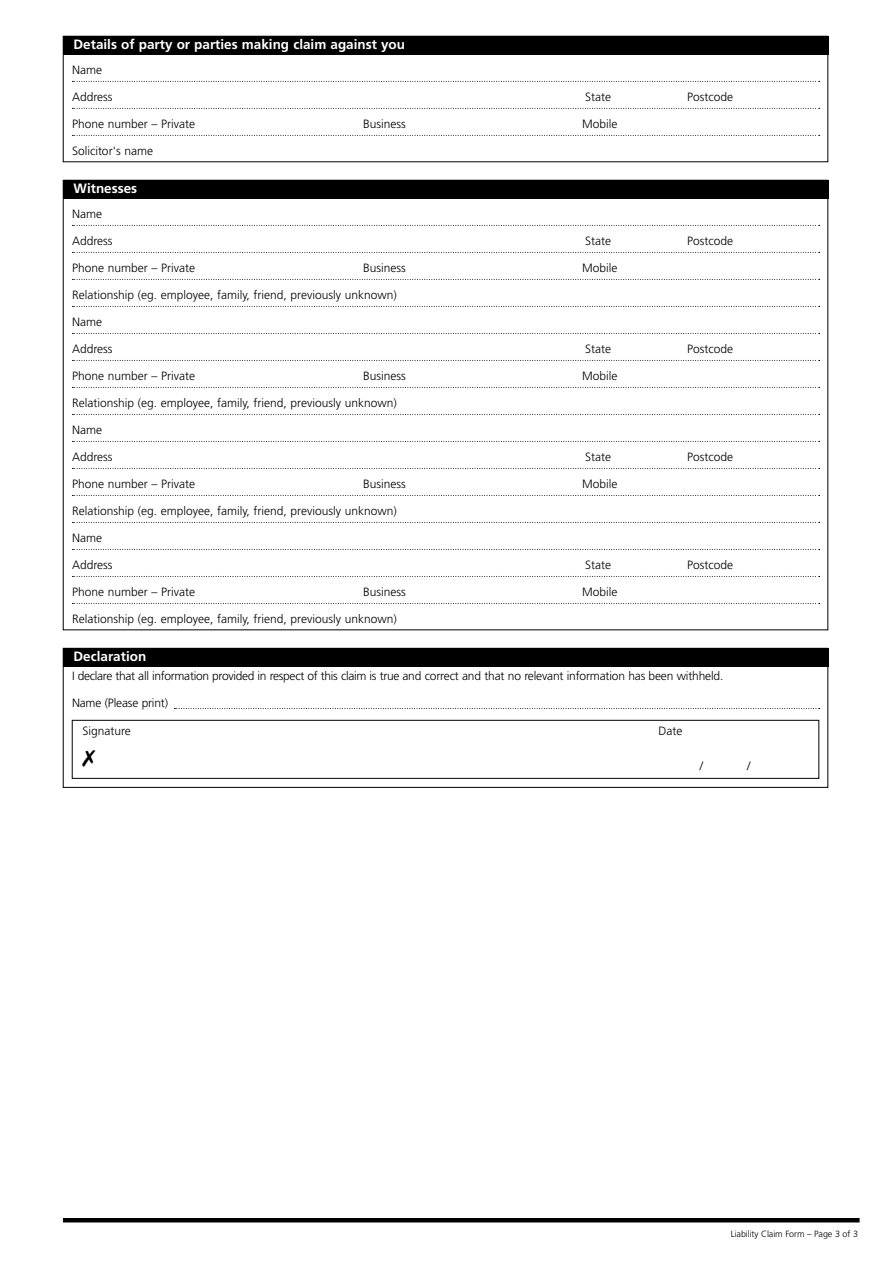
<style>
.page{position:relative;width:893px;height:1263px;background:#fff}
.page>*{position:absolute;margin:0;border:0;box-sizing:border-box;transform-origin:0 0}
.t1{font:700 13.5px "Frutiger";color:#fff}
.t2{font:300 12px "Frutiger";color:#000}
.t3{font:300 12px "Frutiger";letter-spacing:-.025em;color:#000}
.t4{font:300 9px "Frutiger";letter-spacing:-.01em;color:#000}
</style>
<div class="page">
<hr style="left:63px;top:1218px;width:797px;height:4px;background:#000">
<div style="left:72px;top:720px;width:747px;height:59px;border:1px solid #000"></div>
<div style="left:63px;top:648px;width:765px;height:18px;background:#000"></div>
<div style="left:63px;top:36px;width:765px;height:18px;background:#000"></div>
<svg style="left:72px;top:81px;width:748px;height:1px"></svg>
<svg style="left:72px;top:108px;width:748px;height:1px"></svg>
<svg style="left:72px;top:135px;width:748px;height:1px"></svg>
<div style="left:63px;top:180px;width:765px;height:18px;background:#000"></div>
<svg style="left:72px;top:225px;width:748px;height:1px"></svg>
<svg style="left:72px;top:252px;width:748px;height:1px"></svg>
<svg style="left:72px;top:279px;width:748px;height:1px"></svg>
<svg style="left:72px;top:306px;width:748px;height:1px"></svg>
<svg style="left:72px;top:333px;width:748px;height:1px"></svg>
<svg style="left:72px;top:360px;width:748px;height:1px"></svg>
<svg style="left:72px;top:387px;width:748px;height:1px"></svg>
<svg style="left:72px;top:414px;width:748px;height:1px"></svg>
<svg style="left:72px;top:441px;width:748px;height:1px"></svg>
<svg style="left:72px;top:468px;width:748px;height:1px"></svg>
<svg style="left:72px;top:495px;width:748px;height:1px"></svg>
<svg style="left:72px;top:522px;width:748px;height:1px"></svg>
<svg style="left:72px;top:549px;width:748px;height:1px"></svg>
<svg style="left:72px;top:576px;width:748px;height:1px"></svg>
<svg style="left:72px;top:603px;width:748px;height:1px"></svg>
<svg style="left:174px;top:708px;width:646px;height:1px"></svg>
<p class="t1" style="left:74px;top:37px;width:333px">Details of party or parties making claim against you</p>
<p class="t2" style="left:72px;top:63px;width:31px">Name</p>
<p class="t2" style="left:72px;top:90px;width:42px">Address</p>
<p class="t2" style="left:585px;top:90px;width:27px">State</p>
<p class="t2" style="left:687px;top:90px;width:48px">Postcode</p>
<p class="t2" style="left:72px;top:117px;width:125px">Phone number – Private</p>
<p class="t2" style="left:363px;top:117px;width:44px">Business</p>
<p class="t2" style="left:582px;top:117px;width:37px">Mobile</p>
<p class="t2" style="left:72px;top:144px;width:82px">Solicitor's name</p>
<p class="t1" style="left:74px;top:181px;width:65px">Witnesses</p>
<p class="t2" style="left:72px;top:207px;width:31px">Name</p>
<p class="t2" style="left:72px;top:234px;width:42px">Address</p>
<p class="t2" style="left:585px;top:234px;width:27px">State</p>
<p class="t2" style="left:687px;top:234px;width:48px">Postcode</p>
<p class="t2" style="left:72px;top:261px;width:125px">Phone number – Private</p>
<p class="t2" style="left:363px;top:261px;width:44px">Business</p>
<p class="t2" style="left:582px;top:261px;width:37px">Mobile</p>
<p class="t2" style="left:72px;top:288px;width:326px">Relationship (eg. employee, family, friend, previously unknown)</p>
<p class="t2" style="left:72px;top:315px;width:31px">Name</p>
<p class="t2" style="left:72px;top:342px;width:42px">Address</p>
<p class="t2" style="left:585px;top:342px;width:27px">State</p>
<p class="t2" style="left:687px;top:342px;width:48px">Postcode</p>
<p class="t2" style="left:72px;top:369px;width:125px">Phone number – Private</p>
<p class="t2" style="left:363px;top:369px;width:44px">Business</p>
<p class="t2" style="left:582px;top:369px;width:37px">Mobile</p>
<p class="t2" style="left:72px;top:396px;width:326px">Relationship (eg. employee, family, friend, previously unknown)</p>
<p class="t2" style="left:72px;top:423px;width:31px">Name</p>
<p class="t2" style="left:72px;top:450px;width:42px">Address</p>
<p class="t2" style="left:585px;top:450px;width:27px">State</p>
<p class="t2" style="left:687px;top:450px;width:48px">Postcode</p>
<p class="t2" style="left:72px;top:477px;width:125px">Phone number – Private</p>
<p class="t2" style="left:363px;top:477px;width:44px">Business</p>
<p class="t2" style="left:582px;top:477px;width:37px">Mobile</p>
<p class="t2" style="left:72px;top:504px;width:326px">Relationship (eg. employee, family, friend, previously unknown)</p>
<p class="t2" style="left:72px;top:531px;width:31px">Name</p>
<p class="t2" style="left:72px;top:558px;width:42px">Address</p>
<p class="t2" style="left:585px;top:558px;width:27px">State</p>
<p class="t2" style="left:687px;top:558px;width:48px">Postcode</p>
<p class="t2" style="left:72px;top:585px;width:125px">Phone number – Private</p>
<p class="t2" style="left:363px;top:585px;width:44px">Business</p>
<p class="t2" style="left:582px;top:585px;width:37px">Mobile</p>
<p class="t2" style="left:72px;top:612px;width:326px">Relationship (eg. employee, family, friend, previously unknown)</p>
<p class="t1" style="left:74px;top:649px;width:74px">Declaration</p>
<p class="t3" style="left:72px;top:669px;width:653px">I declare that all information provided in respect of this claim is true and correct and that no relevant information has been withheld.</p>
<p class="t2" style="left:72px;top:696px;width:98px">Name (Please print)</p>
<p class="t2" style="left:82px;top:724px;width:50px">Signature</p>
<p class="t2" style="left:658px;top:724px;width:25px">Date</p>
<p class="t2" style="left:700px;top:759px;width:5px">/</p>
<p class="t2" style="left:747px;top:759px;width:5px">/</p>
<p class="t4" style="left:731px;top:1229px;width:129px">Liability Claim Form – Page of 3</p>
</div>
